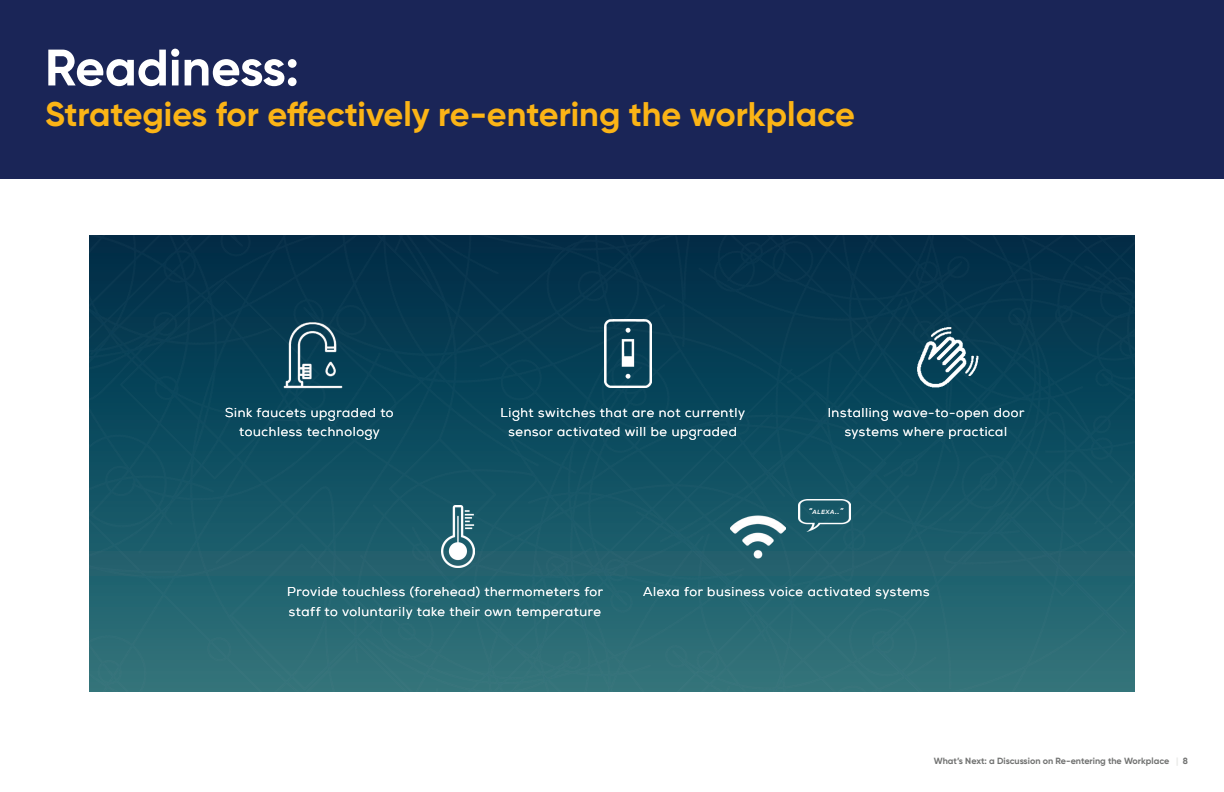
<style>
.page{position:relative;width:1224px;height:792px;background:#fff}
.page>*{position:absolute;margin:0;border:0;box-sizing:border-box;transform-origin:0 0}
.t1{font:700 51.2px "Gilroy";color:#fff}
.t2{font:700 34.2px "Gilroy";color:#fbb416}
.t3{font:12.8px/19.2px "Nexa";letter-spacing:.05em;color:#fff;text-align:center}
.t4{font:700 9px "Gilroy";color:#717271}
.t5{font:italic 700 6px "Nexa";color:#fff}
.s1{font-size:8.5px}
.s2{color:#e8e9e7}
</style>
<div class="page">
<div style="left:0;top:0;width:1224px;height:179px;background:#1a2557"></div>
<img style="left:90px;top:235px;width:1044px;height:457px">
<img style="left:277px;top:319px;width:72px;height:71px">
<img style="left:604px;top:320px;width:47px;height:68px">
<img style="left:910px;top:321px;width:72px;height:71px">
<img style="left:442px;top:506px;width:33px;height:62px">
<img style="left:731px;top:509px;width:55px;height:55px">
<img style="left:799px;top:499px;width:52px;height:32px">
<p class="t1" style="left:45px;top:36px;width:256px">Readiness:</p>
<p class="t2" style="left:45px;top:93px;width:811px">Strategies for effectively re-entering the workplace</p>
<p class="t3" style="left:225px;top:403px;width:170px">Sink faucets upgraded to touchless technology</p>
<p class="t3" style="left:501px;top:403px;width:246px">Light switches that are not currently sensor activated will be upgraded</p>
<p class="t3" style="left:828px;top:403px;width:198px">Installing wave-to-open door systems where practical</p>
<p class="t5" style="left:809px;top:508px;width:38px"><span class="s1">“</span>ALEXA<span class="s1">..”</span></p>
<p class="t3" style="left:287px;top:583px;width:318px;text-align:left">Provide touchless (forehead) thermometers for staff to voluntarily take their own temperature</p>
<p class="t3" style="left:643px;top:583px;width:288px">Alexa for business voice activated systems</p>
<p class="t4" style="left:934px;top:755px;width:256px">What’s Next: a Discussion on Re-entering the Workplace <span class="s2">|</span> 8</p>
</div>
